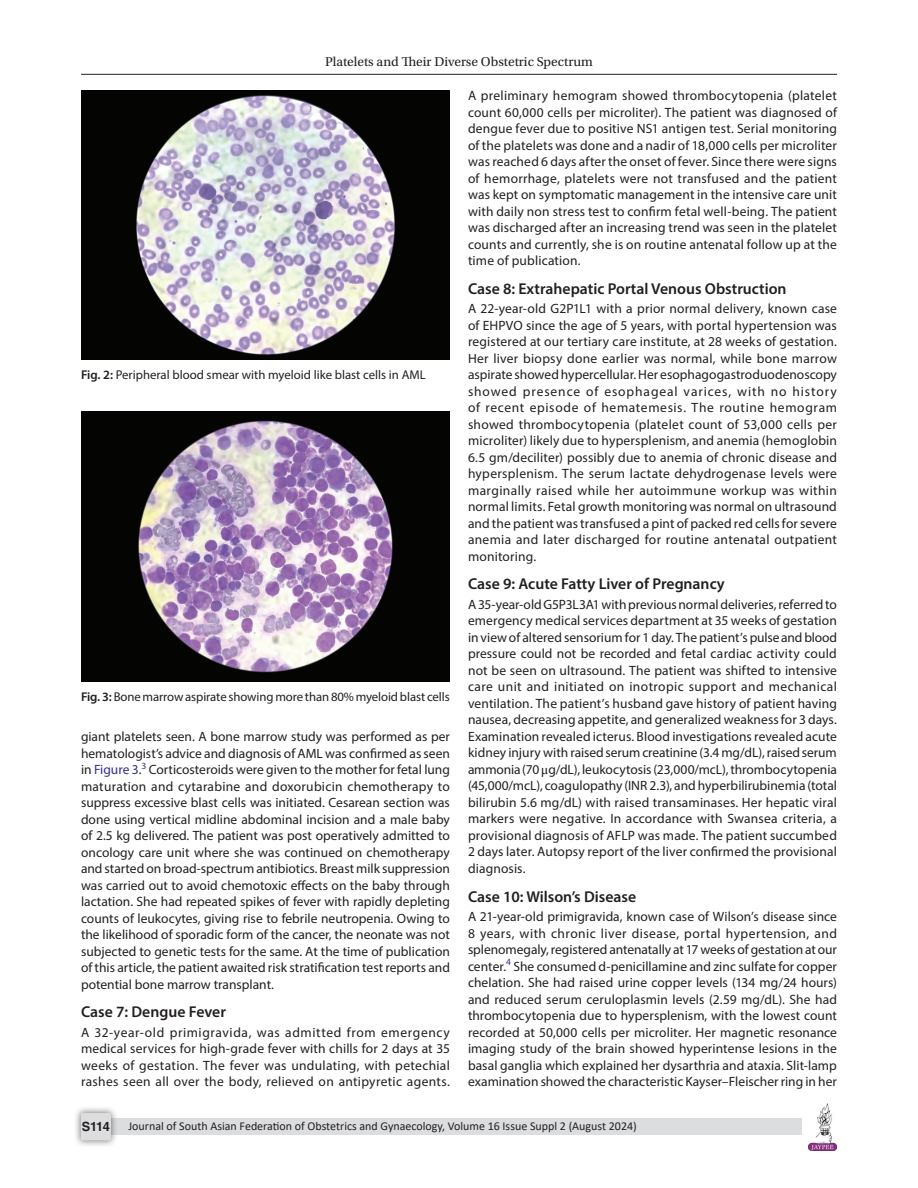
<style>
.page{position:relative;width:918px;height:1188px;background:#fff}
.page>*{position:absolute;margin:0;border:0;box-sizing:border-box;transform-origin:0 0}
.Head-2{font:600 15.75px "Myriad Pro";color:#231f20}
.Para-NoIndent{font:13.5px/16.5px "Myriad Pro";letter-spacing:.01em;color:#231f20;text-align:justify}
.t1{font:13.5px "Utopia Std";color:#231f20}
.FigCaption{font:12.75px "Myriad Pro";letter-spacing:-.01em;color:#231f20}
.t2{font:700 12.75px "Helvetica LT Std";color:#231f20}
.t3{font:12px "Calibri";color:#231f20}
.s1{font-weight:600}
.s2{color:#2e3092}
.s3{font-family:"STIX General"}
</style>
<div class="page">
<hr style="left:81px;top:74px;width:756px;height:1px;background:#231f20">
<div style="left:96px;top:1119px;width:706px;height:16px;background:#dcdddf"></div>
<div style="left:73px;top:1106px;width:45px;height:41px;background:#231f20;opacity:.61"></div>
<div style="left:81px;top:1113px;width:30px;height:27px;background:#dcdddf;border-radius:2px"></div>
<img style="left:808px;top:1103px;width:29px;height:48px">
<img style="left:82px;top:90px;width:367px;height:270px">
<img style="left:82px;top:412px;width:367px;height:270px">
<p class="t1" style="left:325px;top:55px;width:269px">Platelets and Their Diverse Obstetric Spectrum</p>
<p class="FigCaption" style="left:81px;top:367px;width:346px"><span class="s1">Fig. 2:</span> Peripheral blood smear with myeloid like blast cells in AML</p>
<p class="FigCaption" style="left:81px;top:688px;width:370px"><span class="s1">Fig. 3:</span> Bone marrow aspirate showing more than 80% myeloid blast cells</p>
<p class="Para-NoIndent" style="left:81px;top:728px;width:371px">giant platelets seen. A bone marrow study was performed as per hematologist’s advice and diagnosis of AML was confirmed as seen in <span class="s2">Figure 3</span>.<sup>3</sup> Corticosteroids were given to the mother for fetal lung maturation and cytarabine and doxorubicin chemotherapy to suppress excessive blast cells was initiated. Cesarean section was done using vertical midline abdominal incision and a male baby of 2.5 kg delivered. The patient was post operatively admitted to oncology care unit where she was continued on chemotherapy and started on broad-spectrum antibiotics. Breast milk suppression was carried out to avoid chemotoxic effects on the baby through lactation. She had repeated spikes of fever with rapidly depleting counts of leukocytes, giving rise to febrile neutropenia. Owing to the likelihood of sporadic form of the cancer, the neonate was not subjected to genetic tests for the same. At the time of publication of this article, the patient awaited risk stratification test reports and potential bone marrow transplant.</p>
<p class="Head-2" style="left:81px;top:1002px;width:146px">Case 7: Dengue Fever</p>
<p class="Para-NoIndent" style="left:81px;top:1024px;width:371px">A 32-year-old primigravida, was admitted from emergency medical services for high-grade fever with chills for 2 days at 35 weeks of gestation. The fever was undulating, with petechial rashes seen all over the body, relieved on antipyretic agents.</p>
<p class="Para-NoIndent" style="left:468px;top:87px;width:371px">A preliminary hemogram showed thrombocytopenia (platelet count 60,000 cells per microliter). The patient was diagnosed of dengue fever due to positive NS1 antigen test. Serial monitoring of the platelets was done and a nadir of 18,000 cells per microliter was reached 6 days after the onset of fever. Since there were signs of hemorrhage, platelets were not transfused and the patient was kept on symptomatic management in the intensive care unit with daily non stress test to confirm fetal well-being. The patient was discharged after an increasing trend was seen in the platelet counts and currently, she is on routine antenatal follow up at the time of publication.</p>
<p class="Head-2" style="left:468px;top:278px;width:320px">Case 8: Extrahepatic Portal Venous Obstruction</p>
<p class="Para-NoIndent" style="left:468px;top:300px;width:371px">A 22-year-old G2P1L1 with a prior normal delivery, known case of EHPVO since the age of 5 years, with portal hypertension was registered at our tertiary care institute, at 28 weeks of gestation.<br>Her liver biopsy done earlier was normal, while bone marrow aspirate showed hypercellular. Her esophagogastroduodenoscopy showed presence of esophageal varices, with no history of recent episode of hematemesis. The routine hemogram showed thrombocytopenia (platelet count of 53,000 cells per microliter) likely due to hypersplenism, and anemia (hemoglobin 6.5 gm/deciliter) possibly due to anemia of chronic disease and hypersplenism. The serum lactate dehydrogenase levels were marginally raised while her autoimmune workup was within normal limits. Fetal growth monitoring was normal on ultrasound and the patient was transfused a pint of packed red cells for severe anemia and later discharged for routine antenatal outpatient monitoring.</p>
<p class="Head-2" style="left:468px;top:574px;width:258px">Case 9: Acute Fatty Liver of Pregnancy</p>
<p class="Para-NoIndent" style="left:468px;top:596px;width:371px">A 35-year-old G5P3L3A1 with previous normal deliveries, referred to emergency medical services department at 35 weeks of gestation in view of altered sensorium for 1 day. The patient’s pulse and blood pressure could not be recorded and fetal cardiac activity could not be seen on ultrasound. The patient was shifted to intensive care unit and initiated on inotropic support and mechanical ventilation. The patient’s husband gave history of patient having nausea, decreasing appetite, and generalized weakness for 3 days.<br>Examination revealed icterus. Blood investigations revealed acute kidney injury with raised serum creatinine (3.4 mg/dL), raised serum ammonia (70 <span class="s3">μ</span>g/dL), leukocytosis (23,000/mcL), thrombocytopenia (45,000/mcL), coagulopathy (INR 2.3), and hyperbilirubinemia (total bilirubin 5.6 mg/dL) with raised transaminases. Her hepatic viral markers were negative. In accordance with Swansea criteria, a provisional diagnosis of AFLP was made. The patient succumbed 2 days later. Autopsy report of the liver confirmed the provisional diagnosis.</p>
<p class="Head-2" style="left:468px;top:887px;width:170px">Case 10: Wilson’s Disease</p>
<p class="Para-NoIndent" style="left:468px;top:908px;width:371px">A 21-year-old primigravida, known case of Wilson’s disease since 8 years, with chronic liver disease, portal hypertension, and splenomegaly, registered antenatally at 17 weeks of gestation at our center.<sup>4</sup> She consumed d-penicillamine and zinc sulfate for copper chelation. She had raised urine copper levels (134 mg/24 hours) and reduced serum ceruloplasmin levels (2.59 mg/dL). She had thrombocytopenia due to hypersplenism, with the lowest count recorded at 50,000 cells per microliter. Her magnetic resonance imaging study of the brain showed hyperintense lesions in the basal ganglia which explained her dysarthria and ataxia. Slit-lamp examination showed the characteristic Kayser–Fleischer ring in her</p>
<p class="t2" style="left:82px;top:1119px;width:30px">S114</p>
<p class="t3" style="left:128px;top:1117px;width:510px">Journal of South Asian Federation of Obstetrics and Gynaecology, Volume 16 Issue Suppl 2 (August 2024)</p>
</div>
